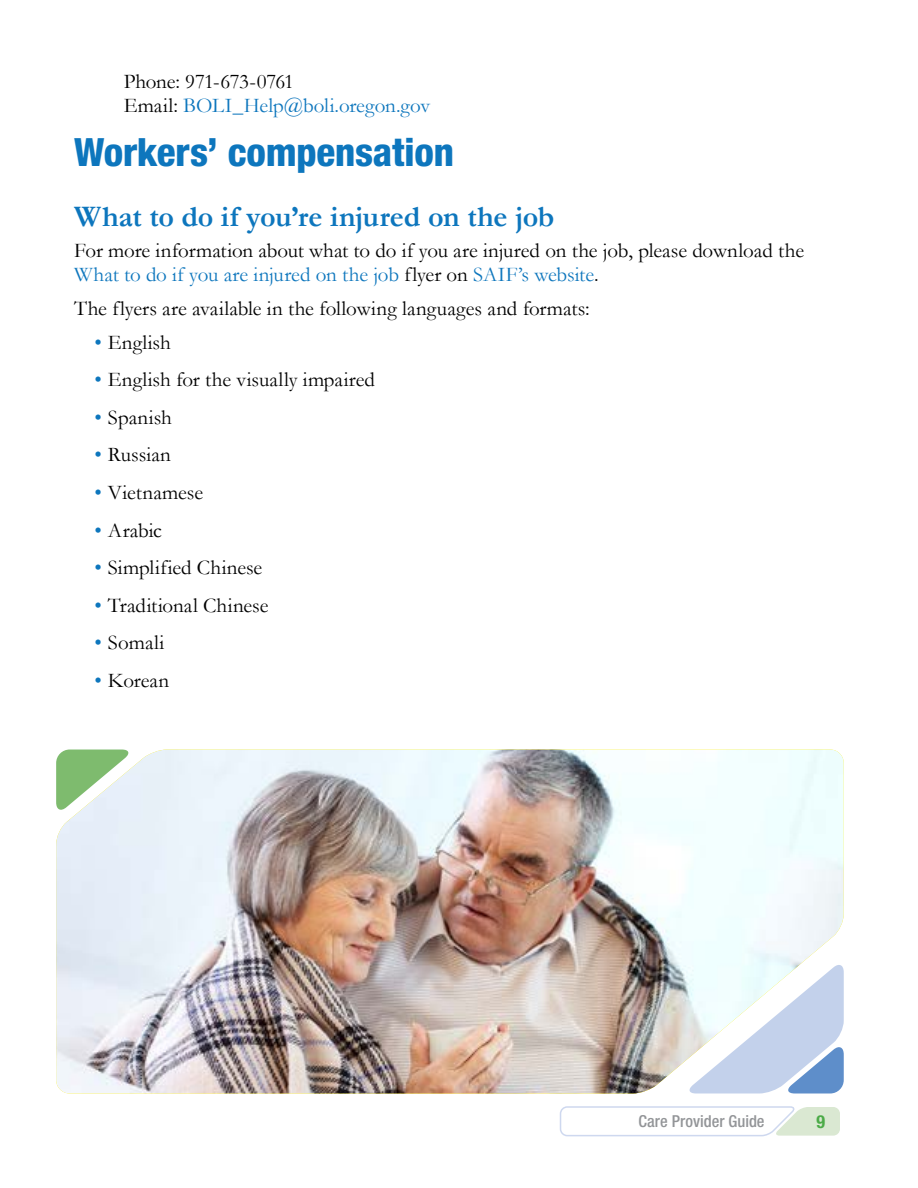
<style>
.page{position:relative;width:918px;height:1188px;background:#fff}
.page>*{position:absolute;margin:0;border:0;box-sizing:border-box;transform-origin:0 0}
.t1{font:800 condensed 39px "Helvetica Neue LT Std";letter-spacing:-.005em;color:#0d76bd}
.t2{font:700 30px "Garamond";letter-spacing:-.005em;color:#0d76bd}
.t3{font:21px/24px "Garamond";color:#000}
.t4{font:21px/24px "Garamond";letter-spacing:-.005em;color:#0d76bd}
.t5{font:700 condensed 18px "Helvetica Neue LT Std";color:#4cab48}
.t6{font:500 condensed 16.5px "Helvetica Neue LT Std";color:#939598}
.s1{color:#000}
.s2{color:#0d76bd}
</style>
<div class="page">
<svg style="left:559px;top:1106px;width:281px;height:31px"></svg>
<img style="left:56px;top:750px;width:788px;height:344px">
<svg style="left:687px;top:963px;width:157px;height:131px"></svg>
<svg style="left:56px;top:750px;width:75px;height:62px"></svg>
<p class="t4" style="left:124px;top:69px;width:308px"><span class="s1">Phone: 971-673-0761<br>Email:</span> BOLI_Help@boli.oregon.gov</p>
<h1 class="t1" style="left:74px;top:128px;width:381px">Workers’ compensation</h1>
<h2 class="t2" style="left:74px;top:196px;width:482px">What to do if you’re injured on the job</h2>
<p class="t3" style="left:74px;top:238px;width:731px">For more information about what to do if you are injured on the job, please download the<br><span class="s2">What to do if you are injured on the job</span> flyer on <span class="s2">SAIF’s website</span>.</p>
<p class="t3" style="left:74px;top:296px;width:517px">The flyers are available in the following languages and formats:</p>
<p class="t3" style="left:94px;top:330px;width:78px"><span class="s2">•</span> English</p>
<p class="t3" style="left:94px;top:367px;width:282px"><span class="s2">•</span> English for the visually impaired</p>
<p class="t3" style="left:94px;top:405px;width:79px"><span class="s2">•</span> Spanish</p>
<p class="t3" style="left:94px;top:442px;width:78px"><span class="s2">•</span> Russian</p>
<p class="t3" style="left:94px;top:480px;width:110px"><span class="s2">•</span> Vietnamese</p>
<p class="t3" style="left:94px;top:517px;width:69px"><span class="s2">•</span> Arabic</p>
<p class="t3" style="left:94px;top:555px;width:169px"><span class="s2">•</span> Simplified Chinese</p>
<p class="t3" style="left:94px;top:592px;width:176px"><span class="s2">•</span> Traditional Chinese</p>
<p class="t3" style="left:94px;top:630px;width:71px"><span class="s2">•</span> Somali</p>
<p class="t3" style="left:94px;top:667px;width:76px"><span class="s2">•</span> Korean</p>
<p class="t6" style="left:639px;top:1112px;width:128px">Care Provider Guide</p>
<p class="t5" style="left:817px;top:1111px;width:10px">9</p>
</div>
